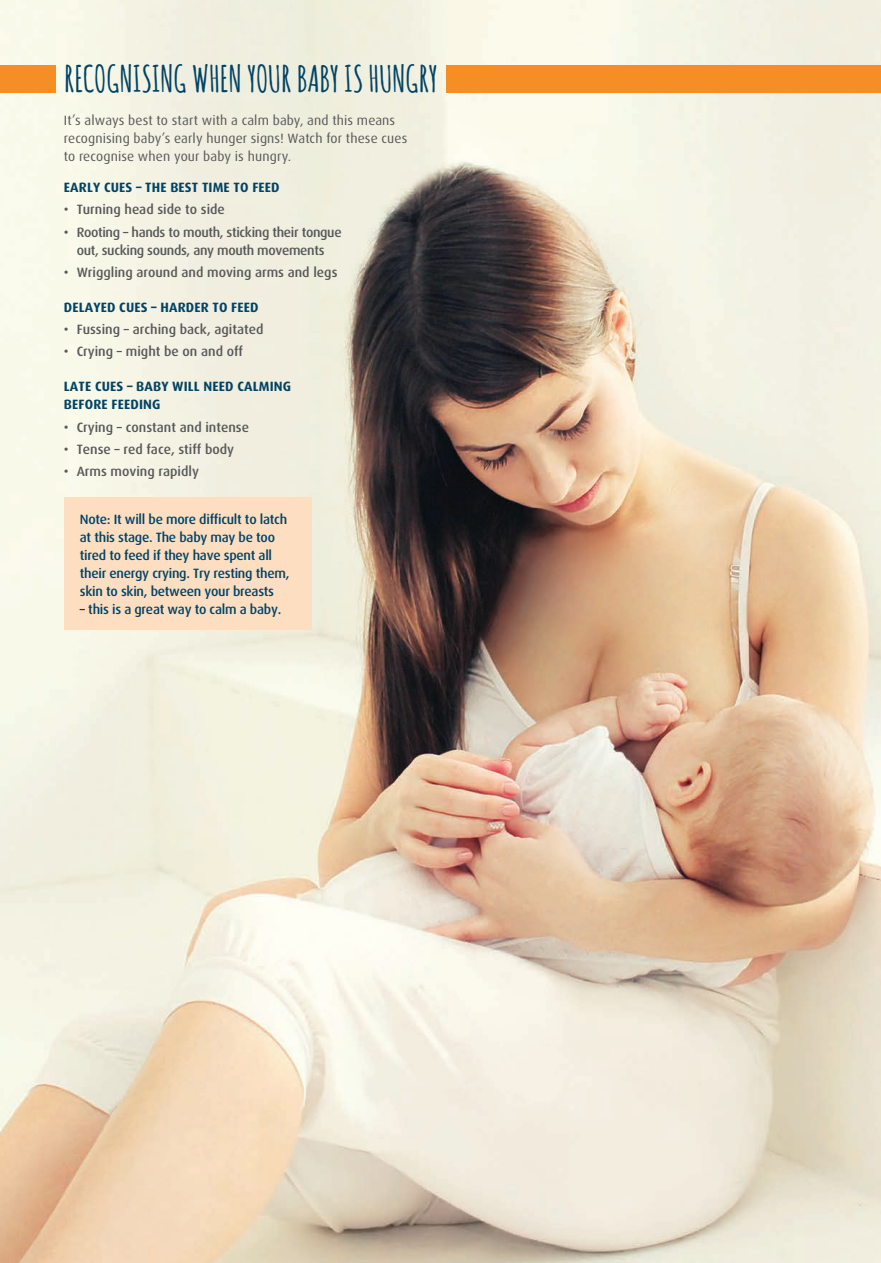
<style>
.page{position:relative;width:881px;height:1263px;background:#fff}
.page>*{position:absolute;margin:0;border:0;box-sizing:border-box;transform-origin:0 0}
.t1{font:700 36px "Amatic SC";letter-spacing:-.005em;color:#004365}
.t2{font:500 13.5px/18px "Dax OT";letter-spacing:-.02em;color:#004365}
.t3{font:500 13.5px "Dax OT";color:#57585a}
.t4{font:13.5px/18px "Dax OT";letter-spacing:.01em;color:#57585a}
.t5{font:700 13.5px/18px "Dax OT";letter-spacing:.01em;color:#004365}
.t6{font:500 13.5px/18px "Dax OT";letter-spacing:-.025em;color:#57585a;text-align:center}
</style>
<div class="page">
<img style="left:0;top:0;width:880px;height:1263px">
<div style="left:64px;top:498px;width:247px;height:132px;background:#fddec0"></div>
<div style="left:446px;top:65px;width:434px;height:27px;background:#f68e26"></div>
<div style="left:0;top:65px;width:56px;height:27px;background:#f68e26"></div>
<h1 class="t1" style="left:64px;top:53px;width:375px">RECOGNISING WHEN YOUR BABY IS HUNGRY</h1>
<p class="t4" style="left:64px;top:112px;width:345px">It’s always best to start with a calm baby, and this means recognising baby’s early hunger signs! Watch for these cues to recognise when your baby is hungry.</p>
<p class="t5" style="left:64px;top:179px;width:217px">EARLY CUES – THE BEST TIME TO FEED</p>
<p class="t3" style="left:64px;top:201px;width:162px">• Turning head side to side</p>
<p class="t6" style="left:64px;top:223px;width:279px">• Rooting – hands to mouth, sticking their tongue out, sucking sounds, any mouth movements</p>
<p class="t3" style="left:64px;top:264px;width:275px">• Wriggling around and moving arms and legs</p>
<p class="t5" style="left:64px;top:298px;width:196px">DELAYED CUES – HARDER TO FEED</p>
<p class="t3" style="left:64px;top:321px;width:201px">• Fussing – arching back, agitated</p>
<p class="t3" style="left:64px;top:343px;width:181px">• Crying – might be on and off</p>
<p class="t5" style="left:64px;top:378px;width:228px">LATE CUES – BABY WILL NEED CALMING<br>BEFORE FEEDING</p>
<p class="t3" style="left:64px;top:418px;width:186px">• Crying – constant and intense</p>
<p class="t3" style="left:64px;top:441px;width:172px">• Tense – red face, stiff body</p>
<p class="t3" style="left:64px;top:463px;width:136px">• Arms moving rapidly</p>
<p class="t2" style="left:80px;top:510px;width:211px">Note: It will be more difficult to latch at this stage. The baby may be too tired to feed if they have spent all their energy crying. Try resting them, skin to skin, between your breasts</p>
<p class="t2" style="left:80px;top:600px;width:203px">– this is a great way to calm a baby.</p>
</div>
